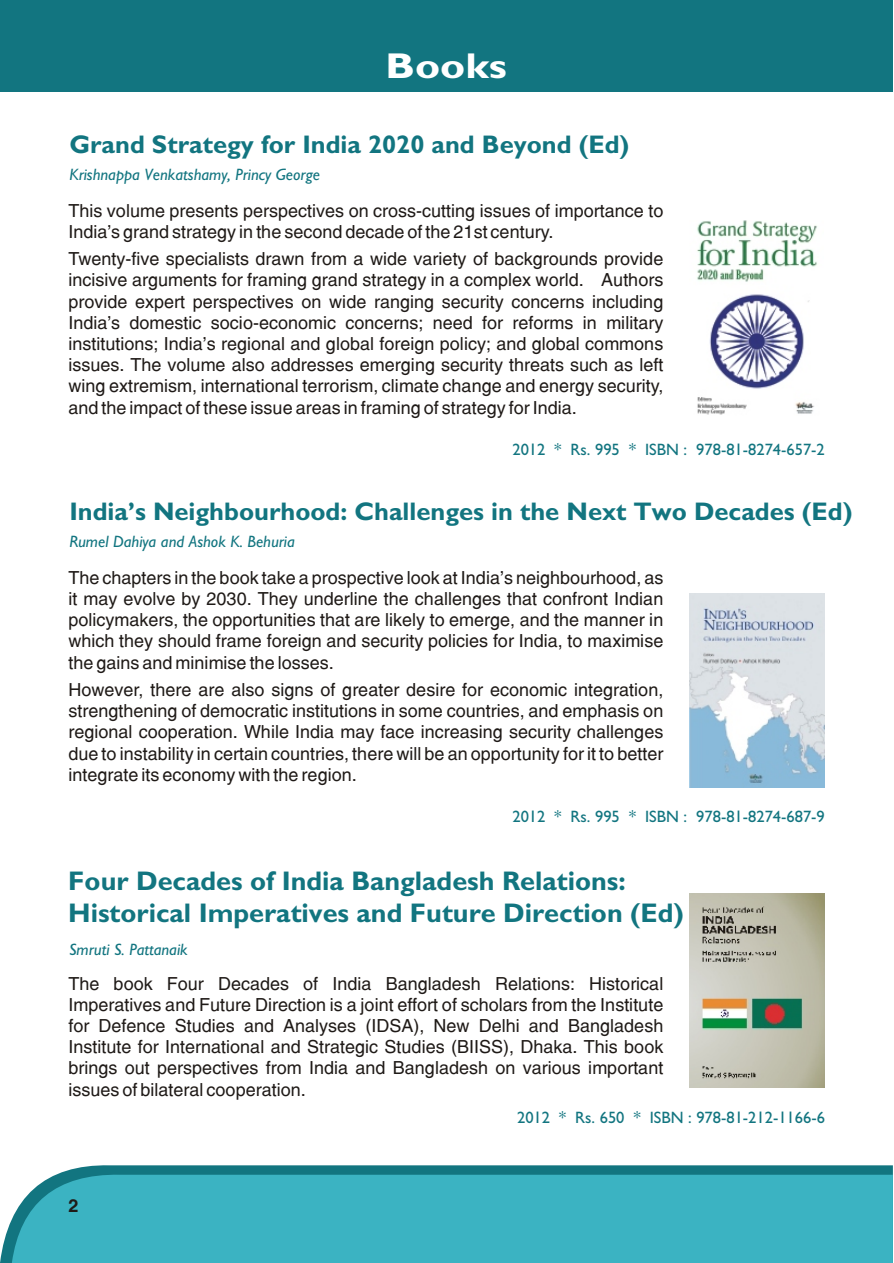
<style>
.page{position:relative;width:894px;height:1263px;background:#fff}
.page>*{position:absolute;margin:0;border:0;box-sizing:border-box;transform-origin:0 0}
.t1{font:700 36px "Gill Sans";color:#fff;scale:1.18 1}
.t2{font:700 27px/31.8px "Gill Sans";color:#127580}
.t3{font:700 25.5px "Gill Sans";color:#127580}
.t4{font:18px/21.1px "Switzerland";color:#1f1a17;text-align:justify}
.t5{font:700 18px "Switzerland";color:#1f1a17}
.t6{font:16.5px "Gill Sans";color:#127580}
.t7{font:italic 16.5px "Gill Sans";color:#127580}
</style>
<div class="page">
<div style="left:0;top:0;width:893px;height:92px;background:#127580"></div>
<svg style="left:0;top:1165px;width:893px;height:98px;background:#3d8e97"></svg>
<div style="left:12px;top:1174px;width:881px;height:89px;background:#3bb3c2"></div>
<img style="left:697px;top:221px;width:120px;height:194px">
<img style="left:690px;top:593px;width:134px;height:195px">
<img style="left:689px;top:893px;width:135px;height:195px">
<h1 class="t1" style="left:386px;top:54px;width:104px">Books</h1>
<h3 class="t3" style="left:69px;top:135px;width:562px">Grand Strategy for India 2020 and Beyond (Ed)</h3>
<p class="t7" style="left:69px;top:169px;width:252px">Krishnappa Venkatshamy, Princy George</p>
<p class="t4" style="left:68px;top:202px;width:596px">This volume presents perspectives on cross-cutting issues of importance to<br>India’s grand strategy in the second decade of the 21st century.</p>
<p class="t4" style="left:68px;top:251px;width:596px">Twenty-five specialists drawn from a wide variety of backgrounds provide incisive arguments for framing grand strategy in a complex world. Authors provide expert perspectives on wide ranging security concerns including India’s domestic socio-economic concerns; need for reforms in military institutions; India’s regional and global foreign policy; and global commons issues. The volume also addresses emerging security threats such as left wing extremism, international terrorism, climate change and energy security, and the impact of these issue areas in framing of strategy for India.</p>
<p class="t6" style="left:512px;top:444px;width:314px">2012 * Rs. 995 * ISBN : 978-81-8274-657-2</p>
<h3 class="t3" style="left:69px;top:502px;width:785px">India’s Neighbourhood: Challenges in the Next Two Decades (Ed)</h3>
<p class="t7" style="left:69px;top:536px;width:227px">Rumel Dahiya and Ashok K. Behuria</p>
<p class="t4" style="left:68px;top:569px;width:596px">The chapters in the book take a prospective look at India's neighbourhood, as it may evolve by 2030. They underline the challenges that confront Indian policymakers, the opportunities that are likely to emerge, and the manner in which they should frame foreign and security policies for India, to maximise the gains and minimise the losses.</p>
<p class="t4" style="left:68px;top:681px;width:596px">However, there are also signs of greater desire for economic integration, strengthening of democratic institutions in some countries, and emphasis on regional cooperation. While India may face increasing security challenges due to instability in certain countries, there will be an opportunity for it to better integrate its economy with the region.</p>
<p class="t6" style="left:512px;top:811px;width:314px">2012 * Rs. 995 * ISBN : 978-81-8274-687-9</p>
<h2 class="t2" style="left:68px;top:868px;width:617px">Four Decades of India Bangladesh Relations:<br>Historical Imperatives and Future Direction (Ed)</h2>
<p class="t7" style="left:69px;top:943px;width:120px">Smruti S. Pattanaik</p>
<p class="t4" style="left:68px;top:975px;width:596px">The book Four Decades of India Bangladesh Relations: Historical Imperatives and Future Direction is a joint effort of scholars from the Institute for Defence Studies and Analyses (IDSA), New Delhi and Bangladesh Institute for International and Strategic Studies (BIISS), Dhaka. This book brings out perspectives from India and Bangladesh on various important issues of bilateral cooperation.</p>
<p class="t6" style="left:517px;top:1112px;width:309px">2012 * Rs. 650 * ISBN : 978-81-212-1166-6</p>
<p class="t5" style="left:68px;top:1195px;width:12px">2</p>
</div>
